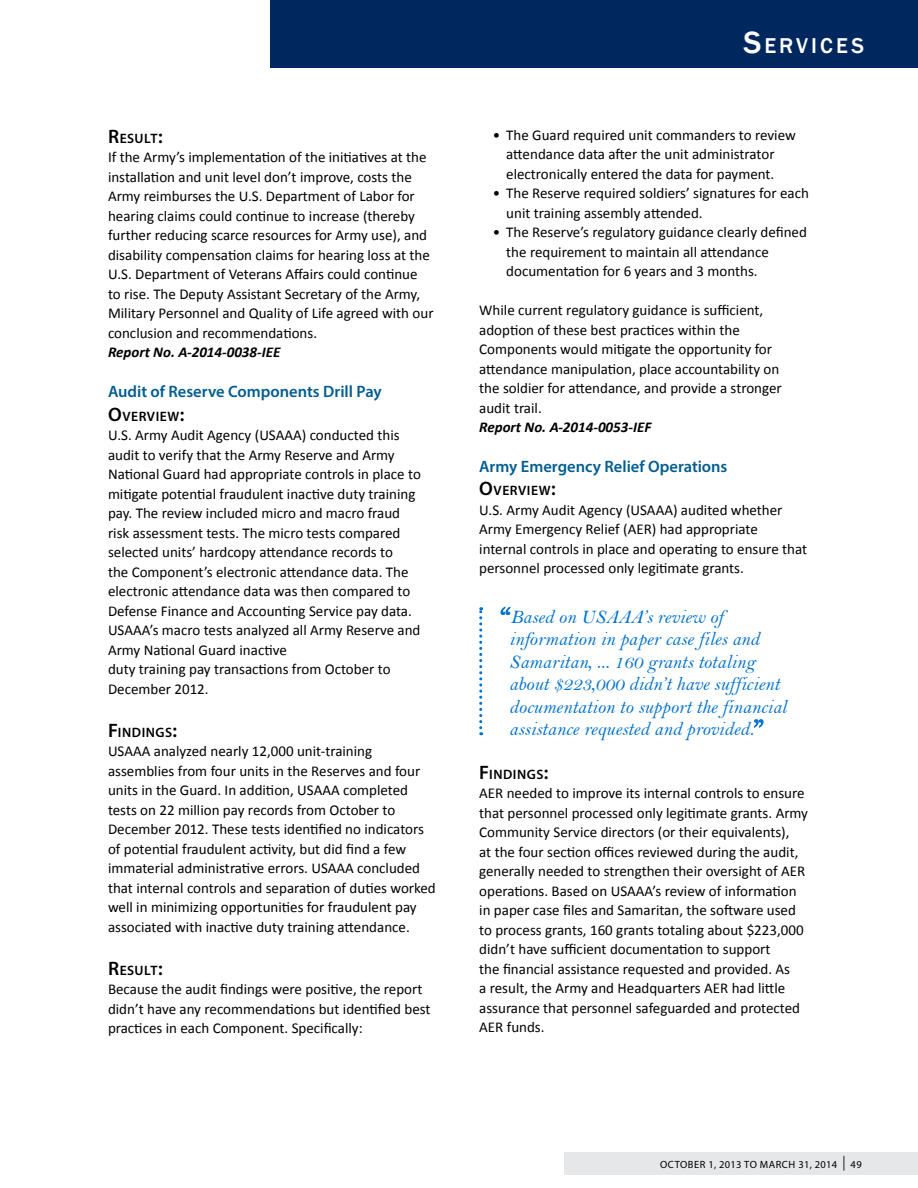
<style>
.page{position:relative;width:918px;height:1188px;background:#fff}
.page>*{position:absolute;margin:0;border:0;box-sizing:border-box;transform-origin:0 0}
.t1{font:500 22.05px "Franklin Gothic";letter-spacing:.14em;color:#fff}
.t2{font:19.5px/22.5px "Bell MT Italic";color:#0071ce}
.Header_3{font:600 16.5px "Myriad Pro";color:#005d91}
.Body_text{font:15px/19.5px "Calibri";color:#000}
.Report_Number{font:italic 700 15px "Calibri";color:#000}
.Header_4{font:600 13.65px "Myriad Pro";letter-spacing:.04em;color:#000}
.t3{font:10.5px "Myriad Pro";letter-spacing:.03em;color:#000}
.s1{font-size:19.5px}
.s2{font-size:31.5px}
.s3{font-family:"Footlight MT Light";font-size:22.5px}
.s4{font-family:"Cambria";font-size:12px}
</style>
<div class="page">
<div style="left:270px;top:0;width:648px;height:67px;background:#00285e"></div>
<div style="left:564px;top:1152px;width:354px;height:23px;background:#e6e7e8"></div>
<svg style="left:479px;top:607px;width:3px;height:128px"></svg>
<svg style="left:501px;top:606px;width:9px;height:9px"></svg>
<svg style="left:754px;top:719px;width:10px;height:9px"></svg>
<p class="Header_4" style="left:108px;top:130px;width:56px"><span class="s1">R</span>ESULT<span class="s1">:</span></p>
<p class="Body_text" style="left:108px;top:148px;width:327px">If the Army’s implementation of the initiatives at the installation and unit level don’t improve, costs the Army reimburses the U.S. Department of Labor for hearing claims could continue to increase (thereby further reducing scarce resources for Army use), and disability compensation claims for hearing loss at the U.S. Department of Veterans Affairs could continue to rise. The Deputy Assistant Secretary of the Army, Military Personnel and Quality of Life agreed with our conclusion and recommendations.</p>
<p class="Report_Number" style="left:108px;top:343px;width:174px">Report No. A-2014-0038-IEE</p>
<p class="Header_3" style="left:108px;top:381px;width:275px">Audit of Reserve Components Drill Pay</p>
<p class="Header_4" style="left:108px;top:408px;width:78px"><span class="s1">O</span>VERVIEW<span class="s1">:</span></p>
<p class="Body_text" style="left:108px;top:426px;width:314px">U.S. Army Audit Agency (USAAA) conducted this audit to verify that the Army Reserve and Army National Guard had appropriate controls in place to mitigate potential fraudulent inactive duty training pay. The review included micro and macro fraud risk assessment tests. The micro tests compared selected units’ hardcopy attendance records to<br>the Component’s electronic attendance data. The electronic attendance data was then compared to Defense Finance and Accounting Service pay data.<br>USAAA’s macro tests analyzed all Army Reserve and Army National Guard inactive<br>duty training pay transactions from October to December 2012.</p>
<p class="Header_4" style="left:108px;top:723px;width:71px"><span class="s1">F</span>INDINGS<span class="s1">:</span></p>
<p class="Body_text" style="left:108px;top:742px;width:329px">USAAA analyzed nearly 12,000 unit-training assemblies from four units in the Reserves and four units in the Guard. In addition, USAAA completed tests on 22 million pay records from October to December 2012. These tests identified no indicators of potential fraudulent activity, but did find a few immaterial administrative errors. USAAA concluded that internal controls and separation of duties worked well in minimizing opportunities for fraudulent pay associated with inactive duty training attendance.</p>
<p class="Header_4" style="left:108px;top:961px;width:56px"><span class="s1">R</span>ESULT<span class="s1">:</span></p>
<p class="Body_text" style="left:108px;top:979px;width:324px">Because the audit findings were positive, the report didn’t have any recommendations but identified best practices in each Component. Specifically:</p>
<h1 class="t1" style="left:743px;top:32px;width:121px"><span class="s2">S</span>ERVICES</h1>
<p class="Body_text" style="left:493px;top:125px;width:305px;text-align:center">• The Guard required unit commanders to review attendance data after the unit administrator electronically entered the data for payment.</p>
<p class="Body_text" style="left:506px;top:183px;width:304px;text-indent:-14px">• The Reserve required soldiers’ signatures for each unit training assembly attended.</p>
<p class="Body_text" style="left:506px;top:222px;width:302px;text-indent:-14px">• The Reserve’s regulatory guidance clearly defined the requirement to maintain all attendance documentation for 6 years and 3 months.</p>
<p class="Body_text" style="left:479px;top:300px;width:304px">While current regulatory guidance is sufficient, adoption of these best practices within the Components would mitigate the opportunity for attendance manipulation, place accountability on the soldier for attendance, and provide a stronger audit trail.</p>
<p class="Report_Number" style="left:479px;top:417px;width:173px">Report No. A-2014-0053-IEF</p>
<p class="Header_3" style="left:479px;top:456px;width:250px">Army Emergency Relief Operations</p>
<p class="Header_4" style="left:479px;top:482px;width:78px"><span class="s1">O</span>VERVIEW<span class="s1">:</span></p>
<p class="Body_text" style="left:479px;top:500px;width:329px">U.S. Army Audit Agency (USAAA) audited whether Army Emergency Relief (AER) had appropriate internal controls in place and operating to ensure that personnel processed only legitimate grants.</p>
<h2 class="t2" style="left:509px;top:605px;width:279px;text-indent:-9px"><span class="s3">“</span>Based on USAAA’s review of information in paper case files and Samaritan, ... 160 grants totaling about $223,000 didn’t have sufficient documentation to support the financial assistance requested and provided.<span class="s3">”</span></h2>
<p class="Header_4" style="left:479px;top:766px;width:71px"><span class="s1">F</span>INDINGS<span class="s1">:</span></p>
<p class="Body_text" style="left:479px;top:784px;width:330px">AER needed to improve its internal controls to ensure that personnel processed only legitimate grants. Army Community Service directors (or their equivalents),<br>at the four section offices reviewed during the audit, generally needed to strengthen their oversight of AER operations. Based on USAAA’s review of information in paper case files and Samaritan, the software used to process grants, 160 grants totaling about $223,000 didn’t have sufficient documentation to support<br>the financial assistance requested and provided. As<br>a result, the Army and Headquarters AER had little assurance that personnel safeguarded and protected AER funds.</p>
<p class="t3" style="left:660px;top:1158px;width:203px">OCTOBER 1, 2013 TO MARCH 31, 2014 <span class="s4">│</span> 49</p>
</div>
